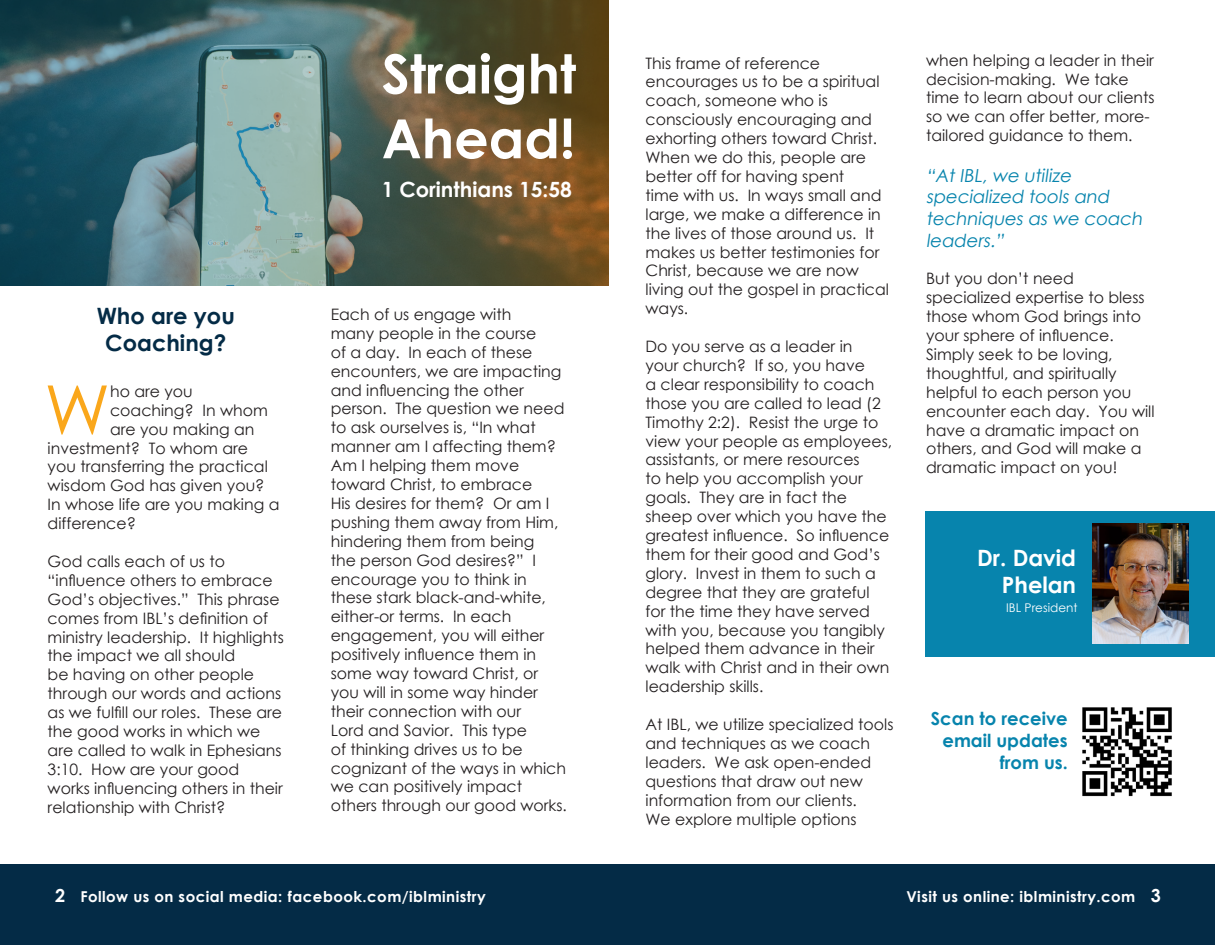
<style>
.page{position:relative;width:1215px;height:945px;background:#fff}
.page>*{position:absolute;margin:0;border:0;box-sizing:border-box;transform-origin:0 0}
.t1{font:68.4px "Century Gothic";color:#faa71b}
.t2{font:700 54px "Century Gothic";color:#fff}
.t3{font:700 22.5px/27px "Century Gothic";color:#042b46;text-align:center}
.t4{font:700 22.5px/27px "Century Gothic";color:#fff;text-align:right}
.t5{font:700 21px "Century Gothic";color:#fff}
.t6{font:18px/21.6px "Century Gothic";color:#0784ad}
.t7{font:700 18px/21.6px "Century Gothic";color:#0784ad;text-align:right}
.t8{font:15.75px/18.9px "Century Gothic";color:#231f20}
.t9{font:700 15px "Century Gothic";letter-spacing:.03em;color:#fff}
.t10{font:12px "Century Gothic";color:#fff}
.s1{font-size:18px}
</style>
<div class="page">
<div style="left:0;top:864px;width:1215px;height:81px;background:#042b46"></div>
<img style="left:0;top:0;width:608px;height:286px">
<div style="left:926px;top:511px;width:289px;height:146px;background:#0784ad"></div>
<img style="left:1093px;top:523px;width:96px;height:121px">
<img style="left:1082px;top:707px;width:90px;height:90px">
<p class="t3" style="left:97px;top:301px;width:140px">Who are you<br>Coaching?</p>
<p class="t1" style="left:44px;top:362px;width:67px">W</p>
<p class="t8" style="left:110px;top:381px;width:84px">ho are you</p>
<p class="t8" style="left:110px;top:400px;width:159px">coaching? In whom</p>
<p class="t8" style="left:110px;top:419px;width:146px">are you making an</p>
<p class="t8" style="left:48px;top:438px;width:202px">investment? To whom are</p>
<p class="t8" style="left:48px;top:457px;width:222px">you transferring the practical</p>
<p class="t8" style="left:48px;top:476px;width:218px">wisdom God has given you?</p>
<p class="t8" style="left:48px;top:495px;width:233px">In whose life are you making a</p>
<p class="t8" style="left:48px;top:514px;width:90px">difference?</p>
<p class="t8" style="left:48px;top:552px;width:238px">God calls each of us to “influence others to embrace<br>God’s objectives.” This phrase comes from IBL’s definition of ministry leadership. It highlights the impact we all should<br>be having on other people through our words and actions as we fulfill our roles. These are the good works in which we are called to walk in Ephesians<br>3:10. How are your good works influencing others in their relationship with Christ?</p>
<p class="t2" style="left:382px;top:33px;width:196px">Straight</p>
<p class="t2" style="left:382px;top:98px;width:195px">Ahead!</p>
<p class="t5" style="left:382px;top:173px;width:192px">1 Corinthians 15:58</p>
<p class="t8" style="left:331px;top:305px;width:238px">Each of us engage with<br>many people in the course<br>of a day. In each of these encounters, we are impacting and influencing the other person. The question we need to ask ourselves is, “In what manner am I affecting them?<br>Am I helping them move toward Christ, to embrace<br>His desires for them? Or am I pushing them away from Him, hindering them from being<br>the person God desires?” I encourage you to think in these stark black-and-white, either-or terms. In each engagement, you will either positively influence them in some way toward Christ, or you will in some way hinder their connection with our<br>Lord and Savior. This type<br>of thinking drives us to be cognizant of the ways in which we can positively impact others through our good works.</p>
<p class="t8" style="left:646px;top:53px;width:245px">This frame of reference encourages us to be a spiritual coach, someone who is consciously encouraging and exhorting others toward Christ.<br>When we do this, people are better off for having spent<br>time with us. In ways small and large, we make a difference in the lives of those around us. It makes us better testimonies for<br>Christ, because we are now living out the gospel in practical ways.</p>
<p class="t8" style="left:646px;top:337px;width:248px">Do you serve as a leader in<br>your church? If so, you have<br>a clear responsibility to coach those you are called to lead (2<br>Timothy 2:2). Resist the urge to view your people as employees, assistants, or mere resources<br>to help you accomplish your goals. They are in fact the sheep over which you have the greatest influence. So influence them for their good and God’s glory. Invest in them to such a degree that they are grateful for the time they have served with you, because you tangibly helped them advance in their walk with Christ and in their own leadership skills.</p>
<p class="t8" style="left:646px;top:715px;width:249px">At IBL, we utilize specialized tools and techniques as we coach leaders. We ask open-ended questions that draw out new information from our clients.<br>We explore multiple options</p>
<p class="t8" style="left:926px;top:50px;width:230px">when helping a leader in their decision-making. We take time to learn about our clients so we can offer better, more&shy;tailored guidance to them.</p>
<p class="t6" style="left:926px;top:164px;width:221px">“At IBL, we utilize specialized tools and techniques as we coach leaders.”</p>
<p class="t8" style="left:926px;top:269px;width:230px">But you don’t need specialized expertise to bless those whom God brings into your sphere of influence.<br>Simply seek to be loving, thoughtful, and spiritually helpful to each person you encounter each day. You will have a dramatic impact on others, and God will make a dramatic impact on you!</p>
<p class="t4" style="left:977px;top:543px;width:100px">Dr. David<br>Phelan</p>
<p class="t10" style="left:1006px;top:599px;width:73px">IBL President</p>
<p class="t7" style="left:931px;top:707px;width:138px">Scan to receive email updates</p>
<p class="t7" style="left:1000px;top:750px;width:70px">from us.</p>
<p class="t9" style="left:55px;top:885px;width:432px"><span class="s1">2</span> Follow us on social media: facebook.com/iblministry</p>
<p class="t9" style="left:906px;top:885px;width:256px">Visit us online: iblministry.com <span class="s1">3</span></p>
</div>
